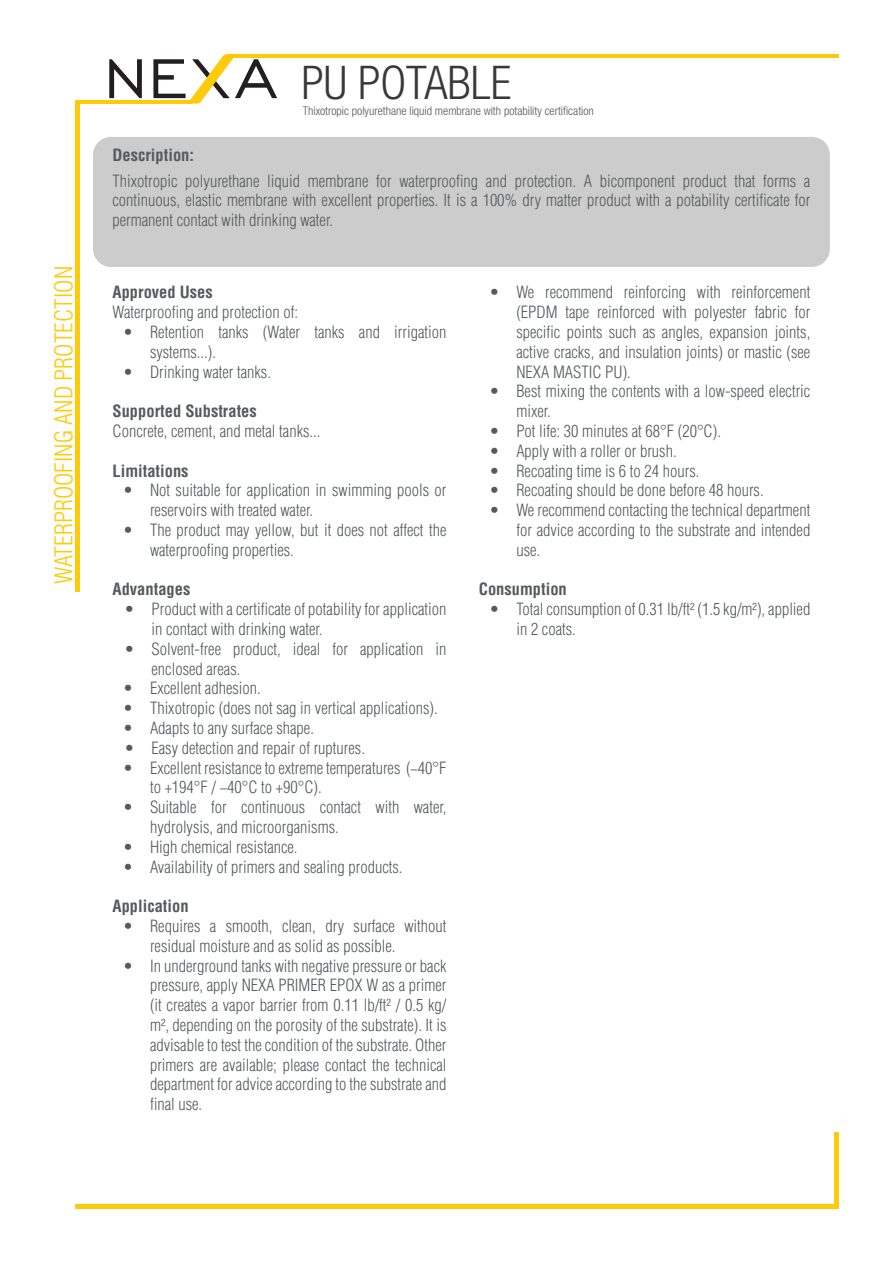
<style>
.page{position:relative;width:893px;height:1263px;background:#fff}
.page>*{position:absolute;margin:0;border:0;box-sizing:border-box;transform-origin:0 0}
.t1{font:300 condensed 46.5px "Helvetica Neue LT Com";color:#373837}
.t2{font:300 condensed 24px "Helvetica LT Std";color:#feca0a}
.t3{font:300 condensed 16.5px/19.8px "Helvetica LT Std";color:#565a5c}
.t4{font:700 condensed 16.5px "Helvetica LT Std";color:#565a5c}
.t5{font:300 condensed 12px "Helvetica Neue LT Com";color:#565a5c}
</style>
<div class="page">
<div style="left:93px;top:137px;width:737px;height:130px;background:#cdcccc;border-radius:18px"></div>
<div style="left:75px;top:1204px;width:764px;height:5px;background:#feca0a"></div>
<div style="left:834px;top:1133px;width:5px;height:76px;background:#feca0a"></div>
<svg style="left:109px;top:59px;width:33px;height:39px"></svg>
<svg style="left:153px;top:54px;width:124px;height:50px"></svg>
<hr style="left:234px;top:54px;width:605px;height:3px;background:#feca0a">
<hr style="left:75px;top:100px;width:116px;height:4px;background:#feca0a">
<div style="left:75px;top:103px;width:5px;height:489px;background:#feca0a"></div>
<p class="t2" style="left:49px;top:584px;width:320px;rotate:-90deg">WATERPROOFING AND PROTECTION</p>
<p class="t1" style="left:301px;top:56px;width:211px">PU POTABLE</p>
<p class="t5" style="left:303px;top:104px;width:292px">Thixotropic polyurethane liquid membrane with potability certification</p>
<p class="t4" style="left:112px;top:144px;width:83px">Description:</p>
<p class="t3" style="left:112px;top:171px;width:699px;text-align:justify">Thixotropic polyurethane liquid membrane for waterproofing and protection. A bicomponent product that forms a continuous, elastic membrane with excellent properties. It is a 100% dry matter product with a potability certificate for permanent contact with drinking water.</p>
<p class="t4" style="left:112px;top:282px;width:102px">Approved Uses</p>
<p class="t3" style="left:112px;top:302px;width:187px">Waterproofing and protection of:</p>
<p class="t3" style="left:150px;top:322px;width:298px;text-indent:-27px">• Retention tanks (Water tanks and irrigation systems...).</p>
<p class="t3" style="left:123px;top:361px;width:149px">• Drinking water tanks.</p>
<p class="t4" style="left:112px;top:401px;width:146px">Supported Substrates</p>
<p class="t3" style="left:112px;top:421px;width:210px">Concrete, cement, and metal tanks...</p>
<p class="t4" style="left:112px;top:460px;width:78px">Limitations</p>
<p class="t3" style="left:150px;top:480px;width:298px;text-indent:-27px">• Not suitable for application in swimming pools or reservoirs with treated water.</p>
<p class="t3" style="left:150px;top:520px;width:298px;text-indent:-27px">• The product may yellow, but it does not affect the waterproofing properties.</p>
<p class="t4" style="left:112px;top:579px;width:79px">Advantages</p>
<p class="t3" style="left:152px;top:599px;width:296px;text-indent:-27px">• Product with a certificate of potability for application in contact with drinking water.</p>
<p class="t3" style="left:152px;top:639px;width:296px;text-indent:-27px">• Solvent-free product, ideal for application in enclosed areas.</p>
<p class="t3" style="left:123px;top:678px;width:139px">• Excellent adhesion.</p>
<p class="t3" style="left:123px;top:698px;width:316px">• Thixotropic (does not sag in vertical applications).</p>
<p class="t3" style="left:123px;top:718px;width:193px">• Adapts to any surface shape.</p>
<p class="t3" style="left:124px;top:738px;width:242px">• Easy detection and repair of ruptures.</p>
<p class="t3" style="left:150px;top:757px;width:298px;text-indent:-27px">• Excellent resistance to extreme temperatures (−40°F to +194°F / −40°C to +90°C).</p>
<p class="t3" style="left:150px;top:797px;width:298px;text-indent:-27px">• Suitable for continuous contact with water, hydrolysis, and microorganisms.</p>
<p class="t3" style="left:123px;top:837px;width:176px">• High chemical resistance.</p>
<p class="t3" style="left:123px;top:856px;width:281px">• Availability of primers and sealing products.</p>
<p class="t4" style="left:112px;top:896px;width:78px">Application</p>
<p class="t3" style="left:150px;top:916px;width:298px;text-indent:-27px">• Requires a smooth, clean, dry surface without residual moisture and as solid as possible.</p>
<p class="t3" style="left:150px;top:955px;width:298px;text-align:justify;text-indent:-27px">• In underground tanks with negative pressure or back pressure, apply NEXA PRIMER EPOX W as a primer (it creates a vapor barrier from 0.11 lb/ft² / 0.5 kg/ m², depending on the porosity of the substrate). It is advisable to test the condition of the substrate. Other primers are available; please contact the technical department for advice according to the substrate and final use.</p>
<p class="t3" style="left:516px;top:282px;width:296px;text-align:justify;text-indent:-27px">• We recommend reinforcing with reinforcement (EPDM tape reinforced with polyester fabric for specific points such as angles, expansion joints, active cracks, and insulation joints) or mastic (see NEXA MASTIC PU).</p>
<p class="t3" style="left:516px;top:381px;width:295px;text-indent:-27px">• Best mixing the contents with a low-speed electric mixer.</p>
<p class="t3" style="left:489px;top:421px;width:233px">• Pot life: 30 minutes at 68°F (20°C).</p>
<p class="t3" style="left:489px;top:441px;width:189px">• Apply with a roller or brush.</p>
<p class="t3" style="left:489px;top:460px;width:212px">• Recoating time is 6 to 24 hours.</p>
<p class="t3" style="left:489px;top:480px;width:276px">• Recoating should be done before 48 hours.</p>
<p class="t3" style="left:516px;top:500px;width:296px;text-align:justify;text-indent:-27px">• We recommend contacting the technical department for advice according to the substrate and intended use.</p>
<p class="t4" style="left:479px;top:579px;width:90px">Consumption</p>
<p class="t3" style="left:516px;top:599px;width:296px;text-indent:-27px">• Total consumption of 0.31 lb/ft² (1.5 kg/m²), applied in 2 coats.</p>
</div>
